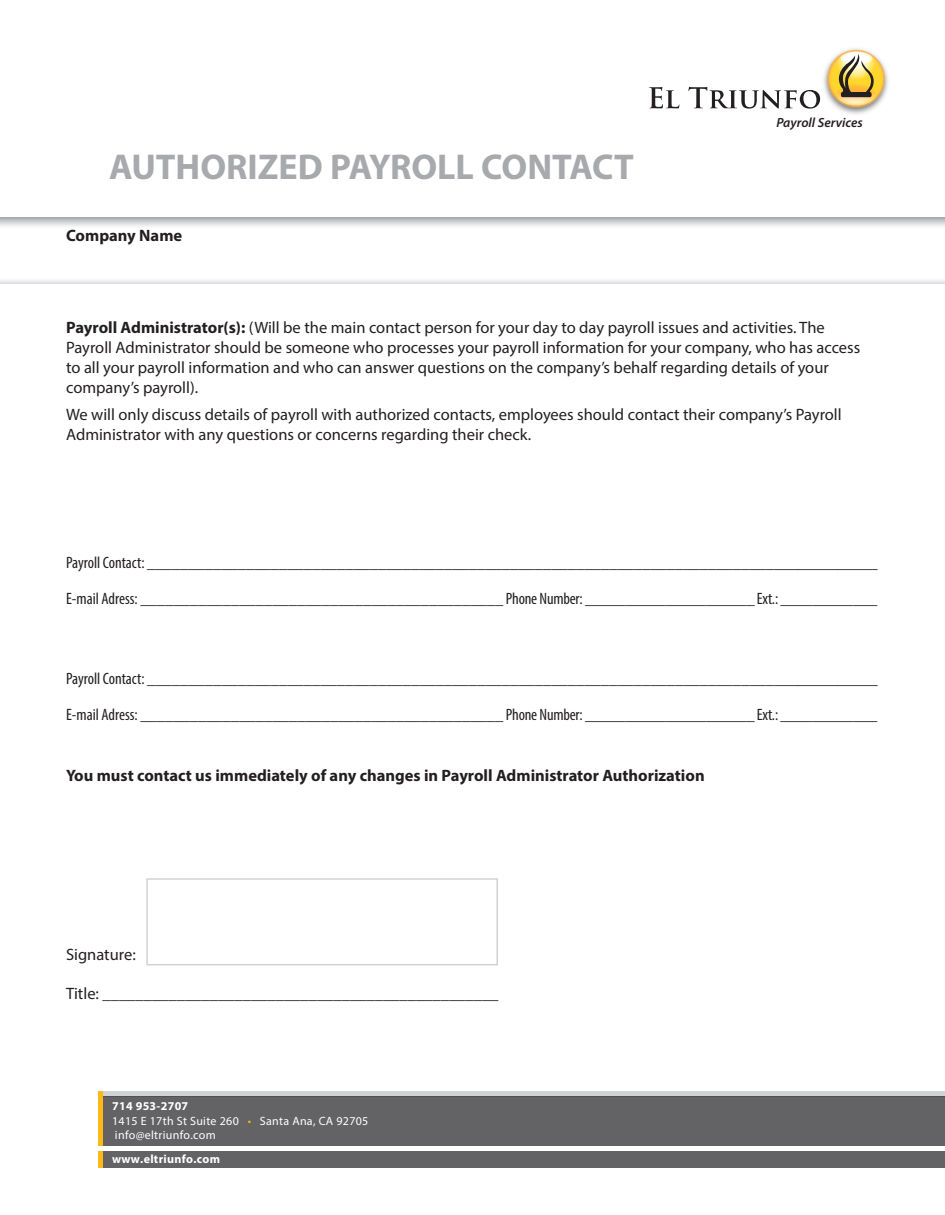
<style>
.page{position:relative;width:945px;height:1215px;background:#fff}
.page>*{position:absolute;margin:0;border:0;box-sizing:border-box;transform-origin:0 0}
.t1{font:700 36px "Myriad Pro";color:#a8a9ad}
.t2{font:16.5px/19.8px "Myriad Pro";color:#231f20}
.t3{font:condensed 16.5px/36px "Myriad Pro";letter-spacing:-.01em;color:#231f20}
.t4{font:700 16.5px "Myriad Pro";color:#231f20}
.t5{font:italic 600 13.35px "Myriad Pro";color:#231f20}
.t6{font:12px/14.4px "Myriad Pro";letter-spacing:.025em;color:#fff}
.t7{font:700 12px "Myriad Pro";letter-spacing:.025em;color:#fff}
.s1{font-weight:700}
.s2{color:#fcb814}
</style>
<div class="page">
<div style="left:99px;top:1091px;width:846px;height:5px;background:#d1d2d4"></div>
<div style="left:99px;top:1096px;width:846px;height:50px;background:#636366"></div>
<hr style="left:99px;top:1091px;width:4px;height:55px;background:#fcb814">
<div style="left:99px;top:1151px;width:846px;height:17px;background:#636366"></div>
<hr style="left:99px;top:1151px;width:4px;height:17px;background:#fcb814">
<div style="left:146px;top:878px;width:352px;height:87px;border:2px solid #d1d2d4"></div>
<svg style="left:0;top:218px;width:945px;height:9px;background:#d3d4d6"></svg>
<svg style="left:0;top:280px;width:945px;height:4px"></svg>
<img style="left:820px;top:48px;width:68px;height:66px">
<svg style="left:827px;top:50px;width:58px;height:58px"></svg>
<svg style="left:840px;top:51px;width:33px;height:14px"></svg>
<svg style="left:829px;top:52px;width:54px;height:54px"></svg>
<svg style="left:836px;top:84px;width:40px;height:22px"></svg>
<svg style="left:839px;top:54px;width:35px;height:43px;background:#b7a260"></svg>
<svg style="left:649px;top:87px;width:30px;height:21px"></svg>
<svg style="left:688px;top:87px;width:132px;height:22px"></svg>
<h1 class="t1" style="left:109px;top:143px;width:526px">AUTHORIZED PAYROLL CONTACT</h1>
<p class="t4" style="left:66px;top:225px;width:118px">Company Name</p>
<p class="t5" style="left:776px;top:114px;width:88px">Payroll Services</p>
<p class="t2" style="left:66px;top:317px;width:796px"><span class="s1">Payroll Administrator(s):</span> (Will be the main contact person for your day to day payroll issues and activities. The Payroll Administrator should be someone who processes your payroll information for your company, who has access to all your payroll information and who can answer questions on the company’s behalf regarding details of your company’s payroll).</p>
<p class="t2" style="left:66px;top:404px;width:777px">We will only discuss details of payroll with authorized contacts, employees should contact their company’s Payroll<br>Administrator with any questions or concerns regarding their check.</p>
<p class="t3" style="left:66px;top:544px;width:813px">Payroll Contact: _________________________________________________________________________________________<br>E-mail Adress: ____________________________________________ Phone Number: _____________________ Ext.: ____________</p>
<p class="t3" style="left:66px;top:661px;width:813px">Payroll Contact: _________________________________________________________________________________________<br>E-mail Adress: ____________________________________________ Phone Number: _____________________ Ext.: ____________</p>
<p class="t4" style="left:66px;top:764px;width:640px">You must contact us immediately of any changes in Payroll Administrator Authorization</p>
<p class="t2" style="left:66px;top:944px;width:71px">Signature:</p>
<p class="t2" style="left:66px;top:983px;width:434px">Title: ________________________________________________</p>
<p class="t6" style="left:112px;top:1099px;width:258px"><span class="s1">714 953-2707<br></span>1415 E 17th St Suite 260 <span class="s2">•</span> Santa Ana, CA 92705 info@eltriunfo.com</p>
<p class="t7" style="left:112px;top:1152px;width:109px">www.eltriunfo.com</p>
</div>
